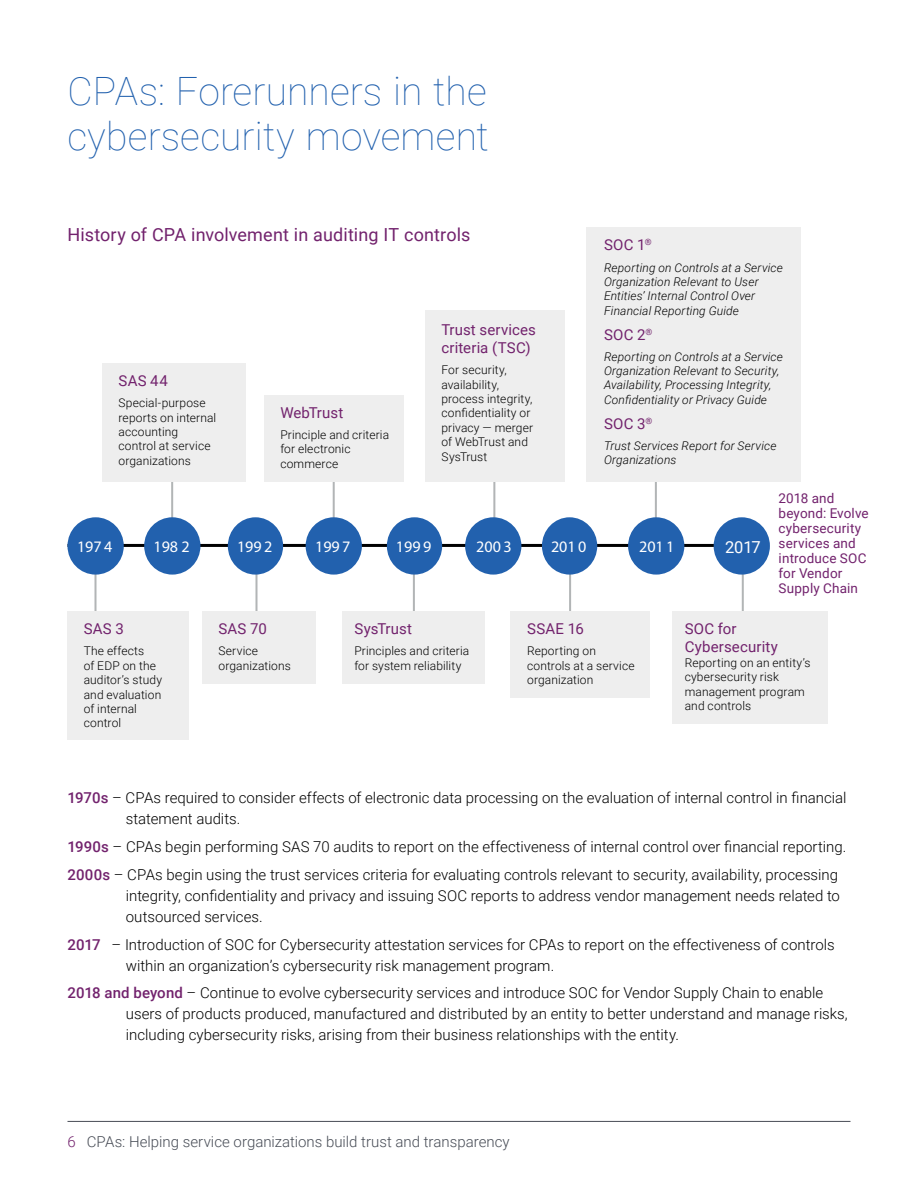
<style>
.page{position:relative;width:918px;height:1188px;background:#fff}
.page>*{position:absolute;margin:0;border:0;box-sizing:border-box;transform-origin:0 0}
.t1{font:100 39px/45px "Roboto";letter-spacing:.005em;color:#2261ae}
.t2{font:18px "Roboto";letter-spacing:.005em;color:#72226d}
.t3{font:16.5px "Roboto";color:#fff}
.t4{font:16.05px "Myriad Pro";color:#fff}
.t5{font:300 15px/21px "Roboto";color:#000}
.t6{font:15px/18px "Roboto";letter-spacing:.01em;color:#72226d}
.t7{font:300 15px "Roboto";color:#474c55}
.t8{font:13.5px/15px "Roboto";letter-spacing:.01em;color:#72226d}
.t9{font:300 12px/14.4px "Roboto";letter-spacing:.01em;color:#000}
.t10{font:italic 300 12px/14.4px "Roboto";letter-spacing:.01em;color:#000}
.s1{font-weight:500;color:#72226d}
.s2{color:#72226d}
</style>
<div class="page">
<hr style="left:68px;top:1121px;width:782px;height:1px;background:#474c55">
<hr style="left:413px;top:571px;width:2px;height:52px;background:#b2b5b6">
<hr style="left:569px;top:568px;width:2px;height:52px;background:#b2b5b6">
<hr style="left:742px;top:568px;width:2px;height:52px;background:#b2b5b6">
<hr style="left:94px;top:571px;width:3px;height:52px;background:#b2b5b6">
<hr style="left:255px;top:571px;width:3px;height:52px;background:#b2b5b6">
<hr style="left:493px;top:474px;width:2px;height:52px;background:#b2b5b6">
<hr style="left:655px;top:474px;width:2px;height:52px;background:#b2b5b6">
<hr style="left:171px;top:474px;width:2px;height:52px;background:#b2b5b6">
<hr style="left:333px;top:474px;width:2px;height:52px;background:#b2b5b6">
<hr style="left:68px;top:544px;width:675px;height:3px;background:#000">
<div style="left:68px;top:517px;width:56px;height:58px;background:#2261ae;border-radius:50%"></div>
<div style="left:144px;top:517px;width:56px;height:58px;background:#2261ae;border-radius:50%"></div>
<div style="left:228px;top:517px;width:55px;height:58px;background:#2261ae;border-radius:50%"></div>
<div style="left:306px;top:517px;width:56px;height:58px;background:#2261ae;border-radius:50%"></div>
<div style="left:387px;top:517px;width:55px;height:58px;background:#2261ae;border-radius:50%"></div>
<div style="left:465px;top:517px;width:56px;height:58px;background:#2261ae;border-radius:50%"></div>
<div style="left:542px;top:517px;width:55px;height:58px;background:#2261ae;border-radius:50%"></div>
<div style="left:628px;top:517px;width:56px;height:58px;background:#2261ae;border-radius:50%"></div>
<div style="left:202px;top:611px;width:114px;height:72px;background:#eee"></div>
<div style="left:342px;top:611px;width:142px;height:72px;background:#eee"></div>
<div style="left:511px;top:611px;width:139px;height:87px;background:#eee"></div>
<div style="left:672px;top:611px;width:156px;height:113px;background:#eee"></div>
<div style="left:68px;top:611px;width:121px;height:129px;background:#eee"></div>
<div style="left:264px;top:395px;width:139px;height:87px;background:#eee"></div>
<div style="left:425px;top:310px;width:139px;height:172px;background:#eee"></div>
<div style="left:102px;top:363px;width:143px;height:119px;background:#eee"></div>
<div style="left:586px;top:227px;width:215px;height:255px;background:#eee"></div>
<div style="left:714px;top:517px;width:56px;height:58px;background:#2261ae;border-radius:50%"></div>
<h1 class="t1" style="left:68px;top:68px;width:423px">CPAs: Forerunners in the cybersecurity movement</h1>
<p class="t2" style="left:68px;top:222px;width:404px">History of CPA involvement in auditing IT controls</p>
<p class="t6" style="left:119px;top:371px;width:51px">SAS 44</p>
<p class="t9" style="left:119px;top:395px;width:99px">Special-purpose reports on internal accounting control at service organizations</p>
<p class="t6" style="left:280px;top:403px;width:65px">WebTrust</p>
<p class="t9" style="left:280px;top:427px;width:110px">Principle and criteria for electronic commerce</p>
<p class="t6" style="left:441px;top:320px;width:96px">Trust services criteria (TSC)</p>
<p class="t9" style="left:441px;top:362px;width:93px">For security, availability, process integrity, confidentiality or privacy — merger of WebTrust and<br>SysTrust</p>
<p class="t6" style="left:604px;top:236px;width:49px">SOC 1<sup>®</sup></p>
<p class="t10" style="left:604px;top:260px;width:180px">Reporting on Controls at a Service<br>Organization Relevant to User<br>Entities’ Internal Control Over<br>Financial Reporting Guide</p>
<p class="t6" style="left:604px;top:325px;width:50px">SOC 2<sup>®</sup></p>
<p class="t10" style="left:604px;top:349px;width:180px">Reporting on Controls at a Service Organization Relevant to Security, Availability, Processing Integrity, Confidentiality or Privacy Guide</p>
<p class="t6" style="left:604px;top:414px;width:50px">SOC 3<sup>®</sup></p>
<p class="t10" style="left:604px;top:438px;width:174px">Trust Services Report for Service<br>Organizations</p>
<p class="t4" style="left:77px;top:537px;width:37px">197 4</p>
<p class="t4" style="left:153px;top:537px;width:38px">198 2</p>
<p class="t4" style="left:237px;top:537px;width:37px">199 2</p>
<p class="t4" style="left:315px;top:537px;width:37px">199 7</p>
<p class="t4" style="left:396px;top:537px;width:37px">199 9</p>
<p class="t4" style="left:476px;top:537px;width:37px">200 3</p>
<p class="t4" style="left:551px;top:537px;width:37px">201 0</p>
<p class="t4" style="left:639px;top:537px;width:37px">201 1</p>
<p class="t3" style="left:725px;top:535px;width:37px">2017</p>
<p class="t8" style="left:779px;top:490px;width:92px">2018 and beyond: Evolve cybersecurity services and introduce SOC for Vendor<br>Supply Chain</p>
<p class="t6" style="left:84px;top:619px;width:42px">SAS 3</p>
<p class="t9" style="left:84px;top:644px;width:80px">The effects<br>of EDP on the auditor’s study and evaluation of internal control</p>
<p class="t6" style="left:218px;top:619px;width:50px">SAS 70</p>
<p class="t9" style="left:218px;top:644px;width:74px">Service organizations</p>
<p class="t6" style="left:354px;top:619px;width:59px">SysTrust</p>
<p class="t9" style="left:354px;top:644px;width:116px">Principles and criteria for system reliability</p>
<p class="t6" style="left:527px;top:619px;width:58px">SSAE 16</p>
<p class="t9" style="left:527px;top:644px;width:109px">Reporting on controls at a service organization</p>
<p class="t6" style="left:685px;top:619px;width:95px">SOC for<br>Cybersecurity</p>
<p class="t9" style="left:685px;top:655px;width:127px">Reporting on an entity’s cybersecurity risk management program and controls</p>
<p class="t5" style="left:126px;top:787px;width:722px;text-indent:-58px"><span class="s1">1970s</span> – CPAs required to consider effects of electronic data processing on the evaluation of internal control in financial statement audits.</p>
<p class="t5" style="left:68px;top:832px;width:781px;line-height:27.8px"><span class="s1">1990s</span> – CPAs begin performing SAS 70 audits to report on the effectiveness of internal control over financial reporting.<br><span class="s1">2000s</span> – CPAs begin using the trust services criteria for evaluating controls relevant to security, availability, processing</p>
<p class="t5" style="left:126px;top:884px;width:716px">integrity, confidentiality and privacy and issuing SOC reports to address vendor management needs related to outsourced services.</p>
<p class="t5" style="left:126px;top:933px;width:710px;text-indent:-58px"><span class="s1">2017</span> – Introduction of SOC for Cybersecurity attestation services for CPAs to report on the effectiveness of controls within an organization’s cybersecurity risk management program.</p>
<p class="t5" style="left:126px;top:982px;width:723px;text-indent:-58px"><span class="s1">2018 and beyond</span> – Continue to evolve cybersecurity services and introduce SOC for Vendor Supply Chain to enable users of products produced, manufactured and distributed by an entity to better understand and manage risks, including cybersecurity risks, arising from their business relationships with the entity.</p>
<p class="t7" style="left:68px;top:1131px;width:444px"><span class="s2">6</span> CPAs: Helping service organizations build trust and transparency</p>
</div>
